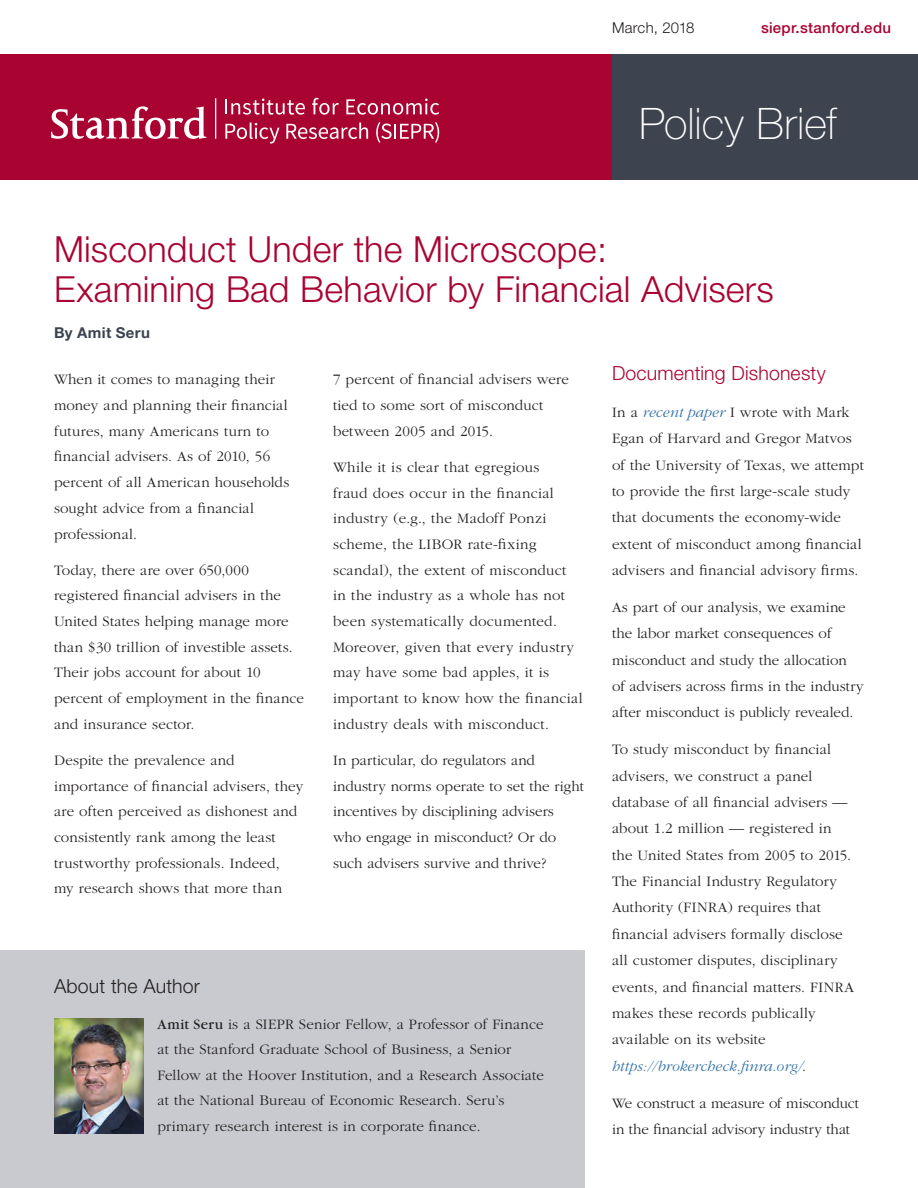
<style>
.page{position:relative;width:918px;height:1188px;background:#fff}
.page>*{position:absolute;margin:0;border:0;box-sizing:border-box;transform-origin:0 0}
.t1{font:100 43.5px "Helvetica Neue";color:#fff}
.t2{font:300 36px/39.2px "Helvetica Neue";letter-spacing:.005em;color:#a90332}
.t3{font:300 19.5px "Helvetica Neue";letter-spacing:.01em;color:#a90332}
.t4{font:300 19.5px "Helvetica Neue";letter-spacing:.01em;color:#231f20}
.t5{font:300 15px/25.7px "Garamond";letter-spacing:.01em;color:#231f20}
.t6{font:500 15px "Helvetica Neue";letter-spacing:.02em;color:#a90332}
.t7{font:700 15px "Helvetica Neue";letter-spacing:.025em;color:#3e444f}
.t8{font:300 15px "Helvetica Neue";letter-spacing:.005em;color:#231f20}
.s1{font-style:italic;color:#3270a7}
.s2{font-weight:400}
</style>
<div class="page">
<div style="left:0;top:54px;width:612px;height:126px;background:#a90332"></div>
<div style="left:612px;top:54px;width:306px;height:126px;background:#3e444f"></div>
<div style="left:0;top:950px;width:585px;height:238px;background:#c8cacf"></div>
<img style="left:54px;top:1019px;width:90px;height:114px">
<hr style="left:215px;top:98px;width:1px;height:41px;background:#fff">
<svg style="left:51px;top:106px;width:155px;height:33px"></svg>
<svg style="left:225px;top:99px;width:80px;height:16px"></svg>
<svg style="left:312px;top:98px;width:27px;height:17px"></svg>
<svg style="left:346px;top:99px;width:93px;height:16px"></svg>
<svg style="left:225px;top:123px;width:54px;height:20px"></svg>
<svg style="left:286px;top:123px;width:82px;height:16px"></svg>
<svg style="left:376px;top:122px;width:63px;height:21px"></svg>
<p class="t8" style="left:612px;top:18px;width:84px">March, 2018</p>
<p class="t6" style="left:761px;top:19px;width:131px">siepr.stanford.edu</p>
<h1 class="t1" style="left:639px;top:98px;width:199px">Policy Brief</h1>
<h2 class="t2" style="left:54px;top:229px;width:721px">Misconduct Under the Microscope:<br>Examining Bad Behavior by Financial Advisers</h2>
<p class="t7" style="left:54px;top:323px;width:98px">By Amit Seru</p>
<p class="t5" style="left:54px;top:367px;width:237px">When it comes to managing their money and planning their financial futures, many Americans turn to financial advisers. As of 2010, 56 percent of all American households sought advice from a financial professional.</p>
<p class="t5" style="left:54px;top:557px;width:252px">Today, there are over 650,000 registered financial advisers in the United States helping manage more than $30 trillion of investible assets.<br>Their jobs account for about 10 percent of employment in the finance and insurance sector.</p>
<p class="t5" style="left:54px;top:748px;width:251px">Despite the prevalence and importance of financial advisers, they are often perceived as dishonest and consistently rank among the least trustworthy professionals. Indeed,<br>my research shows that more than</p>
<h3 class="t3" style="left:612px;top:361px;width:215px">Documenting Dishonesty</h3>
<p class="t5" style="left:612px;top:399px;width:253px;line-height:26.4px">In a <span class="s1">recent paper</span> I wrote with Mark Egan of Harvard and Gregor Matvos of the University of Texas, we attempt to provide the first large-scale study that documents the economy-wide extent of misconduct among financial advisers and financial advisory firms.</p>
<p class="t5" style="left:612px;top:594px;width:253px;line-height:26.4px">As part of our analysis, we examine the labor market consequences of misconduct and study the allocation<br>of advisers across firms in the industry after misconduct is publicly revealed.</p>
<p class="t5" style="left:612px;top:737px;width:244px;line-height:26.4px">To study misconduct by financial advisers, we construct a panel database of all financial advisers — about 1.2 million — registered in the United States from 2005 to 2015.<br>The Financial Industry Regulatory Authority (FINRA) requires that financial advisers formally disclose all customer disputes, disciplinary events, and financial matters. FINRA makes these records publically available on its website <span class="s1">https://brokercheck.finra.org/</span>.</p>
<p class="t5" style="left:612px;top:1090px;width:248px;line-height:26.4px">We construct a measure of misconduct in the financial advisory industry that</p>
<p class="t5" style="left:333px;top:367px;width:237px">7 percent of financial advisers were tied to some sort of misconduct between 2005 and 2015.</p>
<p class="t5" style="left:333px;top:455px;width:251px">While it is clear that egregious<br>fraud does occur in the financial industry (e.g., the Madoff Ponzi scheme, the LIBOR rate-fixing scandal), the extent of misconduct in the industry as a whole has not been systematically documented.<br>Moreover, given that every industry may have some bad apples, it is important to know how the financial industry deals with misconduct.</p>
<p class="t5" style="left:333px;top:748px;width:252px">In particular, do regulators and industry norms operate to set the right incentives by disciplining advisers who engage in misconduct? Or do such advisers survive and thrive?</p>
<h3 class="t4" style="left:54px;top:974px;width:147px">About the Author</h3>
<p class="t5" style="left:158px;top:1012px;width:388px"><span class="s2">Amit Seru</span> is a SIEPR Senior Fellow, a Professor of Finance at the Stanford Graduate School of Business, a Senior Fellow at the Hoover Institution, and a Research Associate at the National Bureau of Economic Research. Seru’s primary research interest is in corporate finance.</p>
</div>
